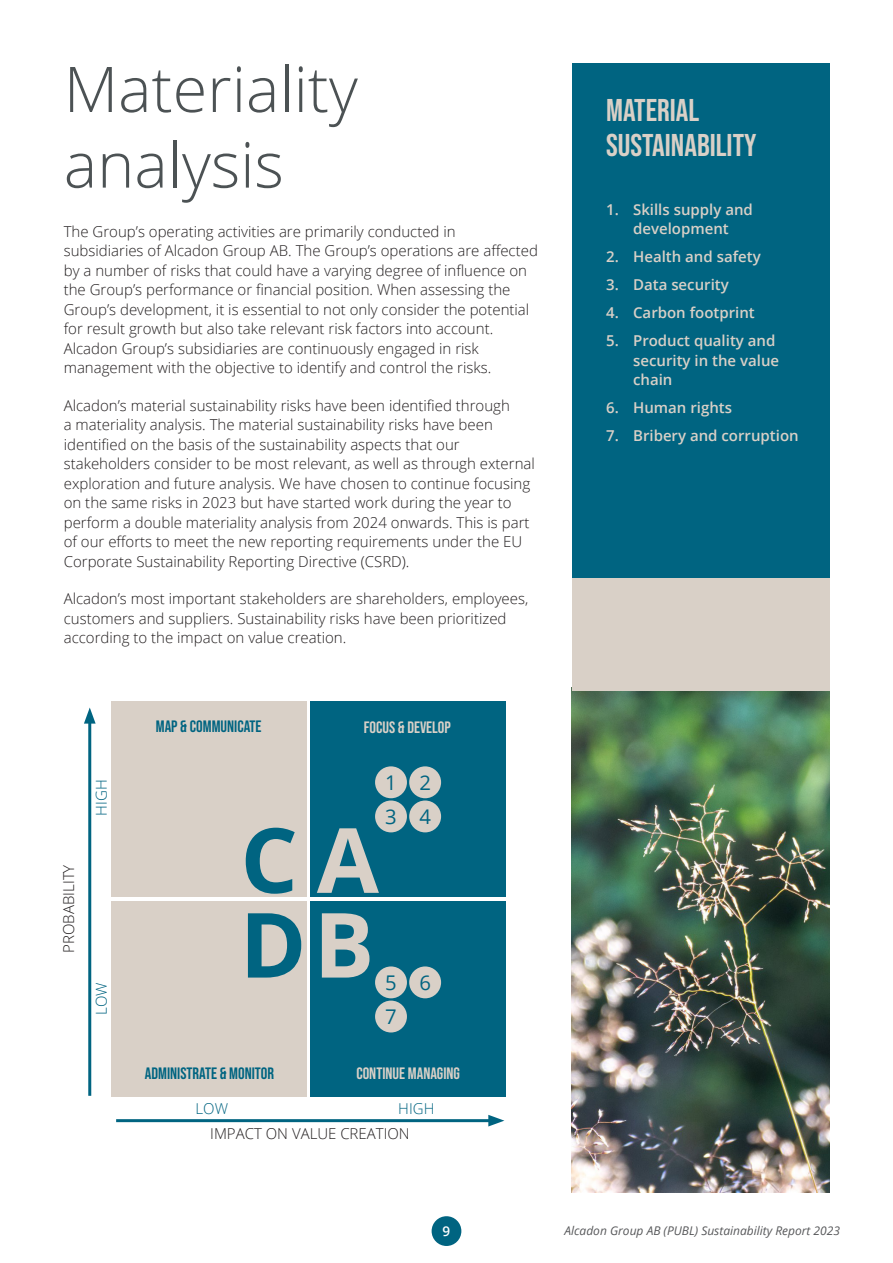
<style>
.page{position:relative;width:893px;height:1263px;background:#fff}
.page>*{position:absolute;margin:0;border:0;box-sizing:border-box;transform-origin:0 0}
.t1{font:700 90px "Open Sans";color:#006481}
.Huvurubrik_svart{font:300 63px/75.6px "Open Sans";color:#4c5254}
._21_Contents_black_Bebas_Neue{font:31.5px/34.5px "Bebas Neue";color:#d9d0c7}
.t2{font:20.25px "Open Sans";color:#006481}
._21_Contents_black_Bebas_Neue-2{font:16.5px "Bebas Neue";color:#006481}
._21_Contents_black_Bebas_Neue-3{font:16.5px "Bebas Neue";color:#d9d0c7}
.Normal_brödtext{font:300 15px/19.5px "Open Sans";color:#231f20}
.t3{font:600 15px/19.5px "Open Sans";color:#d9d0c7;text-align:center}
.Rubrik_3{font:300 15px "Open Sans";color:#231f20}
.Normal_brödtext-2{font:300 15px "Open Sans";color:#006481}
.t4{font:600 13.5px "Open Sans";color:#fff}
.t5{font:italic 12px "Open Sans";color:#57585a}
.s1{color:#d9d0c7}
</style>
<div class="page">
<div style="left:432px;top:1216px;width:29px;height:30px;background:#006481;border-radius:50%"></div>
<div style="left:112px;top:701px;width:195px;height:196px;background:#d9d0c7"></div>
<div style="left:310px;top:902px;width:196px;height:195px;background:#006481"></div>
<div style="left:310px;top:701px;width:196px;height:196px;background:#006481"></div>
<div style="left:112px;top:902px;width:195px;height:195px;background:#d9d0c7"></div>
<hr style="left:88px;top:718px;width:3px;height:378px;background:#006481">
<svg style="left:84px;top:707px;width:12px;height:17px"></svg>
<hr style="left:116px;top:1119px;width:378px;height:3px;background:#006481">
<svg style="left:488px;top:1115px;width:16px;height:11px"></svg>
<div style="left:375px;top:966px;width:32px;height:32px;background:#d9d0c7;border-radius:50%"></div>
<div style="left:409px;top:966px;width:32px;height:32px;background:#d9d0c7;border-radius:50%"></div>
<div style="left:375px;top:1000px;width:32px;height:32px;background:#d9d0c7;border-radius:50%"></div>
<div style="left:375px;top:766px;width:32px;height:32px;background:#d9d0c7;border-radius:50%"></div>
<div style="left:409px;top:800px;width:32px;height:32px;background:#d9d0c7;border-radius:50%"></div>
<div style="left:409px;top:766px;width:32px;height:32px;background:#d9d0c7;border-radius:50%"></div>
<div style="left:375px;top:800px;width:32px;height:32px;background:#d9d0c7;border-radius:50%"></div>
<div style="left:572px;top:63px;width:257px;height:813px;background:#006481"></div>
<img style="left:572px;top:691px;width:257px;height:502px">
<div style="left:572px;top:578px;width:257px;height:113px;background:#d9d0c7"></div>
<p class="Huvurubrik_svart" style="left:64px;top:50px;width:296px">Materiality analysis</p>
<p class="Normal_brödtext" style="left:64px;top:221px;width:476px">The Group’s operating activities are primarily conducted in subsidiaries of Alcadon Group AB. The Group’s operations are affected by a number of risks that could have a varying degree of influence on the Group’s performance or financial position. When assessing the Group’s development, it is essential to not only consider the potential for result growth but also take relevant risk factors into account.<br>Alcadon Group’s subsidiaries are continuously engaged in risk management with the objective to identify and control the risks.</p>
<p class="Normal_brödtext" style="left:64px;top:395px;width:473px">Alcadon’s material sustainability risks have been identified through<br>a materiality analysis. The material sustainability risks have been identified on the basis of the sustainability aspects that our stakeholders consider to be most relevant, as well as through external exploration and future analysis. We have chosen to continue focusing on the same risks in 2023 but have started work during the year to perform a double materiality analysis from 2024 onwards. This is part of our efforts to meet the new reporting requirements under the EU Corporate Sustainability Reporting Directive (CSRD).</p>
<p class="Normal_brödtext" style="left:64px;top:589px;width:466px">Alcadon’s most important stakeholders are shareholders, employees, customers and suppliers. Sustainability risks have been prioritized according to the impact on value creation.</p>
<p class="Rubrik_3" style="left:58px;top:953px;width:89px;rotate:-90deg">PROBABILITY</p>
<p class="Normal_brödtext-2" style="left:91px;top:816px;width:38px;rotate:-90deg">HIGH</p>
<p class="Normal_brödtext-2" style="left:91px;top:1015px;width:34px;rotate:-90deg">LOW</p>
<p class="_21_Contents_black_Bebas_Neue-2" style="left:156px;top:717px;width:107px">MAP &amp; COMMUNICATE</p>
<p class="_21_Contents_black_Bebas_Neue-3" style="left:364px;top:717px;width:89px">FOCUS &amp; DEVELOP</p>
<p class="t2" style="left:385px;top:769px;width:13px">1</p>
<p class="t2" style="left:385px;top:803px;width:13px">3</p>
<p class="t2" style="left:419px;top:769px;width:13px">2</p>
<p class="t2" style="left:419px;top:803px;width:13px">4</p>
<p class="t1" style="left:240px;top:797px;width:140px">C<span class="s1">A</span></p>
<p class="t1" style="left:240px;top:881px;width:136px">D<span class="s1">B</span></p>
<p class="t2" style="left:385px;top:969px;width:13px">5</p>
<p class="t2" style="left:419px;top:969px;width:13px">6</p>
<p class="t2" style="left:385px;top:1003px;width:13px">7</p>
<p class="_21_Contents_black_Bebas_Neue-2" style="left:145px;top:1064px;width:131px">ADMINISTRATE &amp; MONITOR</p>
<p class="_21_Contents_black_Bebas_Neue-3" style="left:356px;top:1064px;width:105px">CONTINUE MANAGING</p>
<p class="Normal_brödtext-2" style="left:195px;top:1098px;width:34px">LOW</p>
<p class="Normal_brödtext-2" style="left:398px;top:1098px;width:38px">HIGH</p>
<p class="Rubrik_3" style="left:210px;top:1124px;width:201px">IMPACT ON VALUE CREATION</p>
<p class="_21_Contents_black_Bebas_Neue" style="left:606px;top:93px;width:152px">MATERIAL<br>SUSTAINABILITY</p>
<p class="t3" style="left:606px;top:199px;width:148px">1. Skills supply and development</p>
<p class="t3" style="left:606px;top:247px;width:156px">2. Health and safety</p>
<p class="t3" style="left:606px;top:275px;width:124px">3. Data security</p>
<p class="t3" style="left:606px;top:303px;width:150px">4. Carbon footprint</p>
<p class="t3" style="left:633px;top:331px;width:148px;text-align:left;text-indent:-27px">5. Product quality and security in the value chain</p>
<p class="t3" style="left:606px;top:398px;width:127px">6. Human rights</p>
<p class="t3" style="left:606px;top:426px;width:194px">7. Bribery and corruption</p>
<p class="t4" style="left:442px;top:1222px;width:9px">9</p>
<p class="t5" style="left:564px;top:1223px;width:277px">Alcadon Group AB (PUBL) Sustainability Report 2023</p>
</div>
